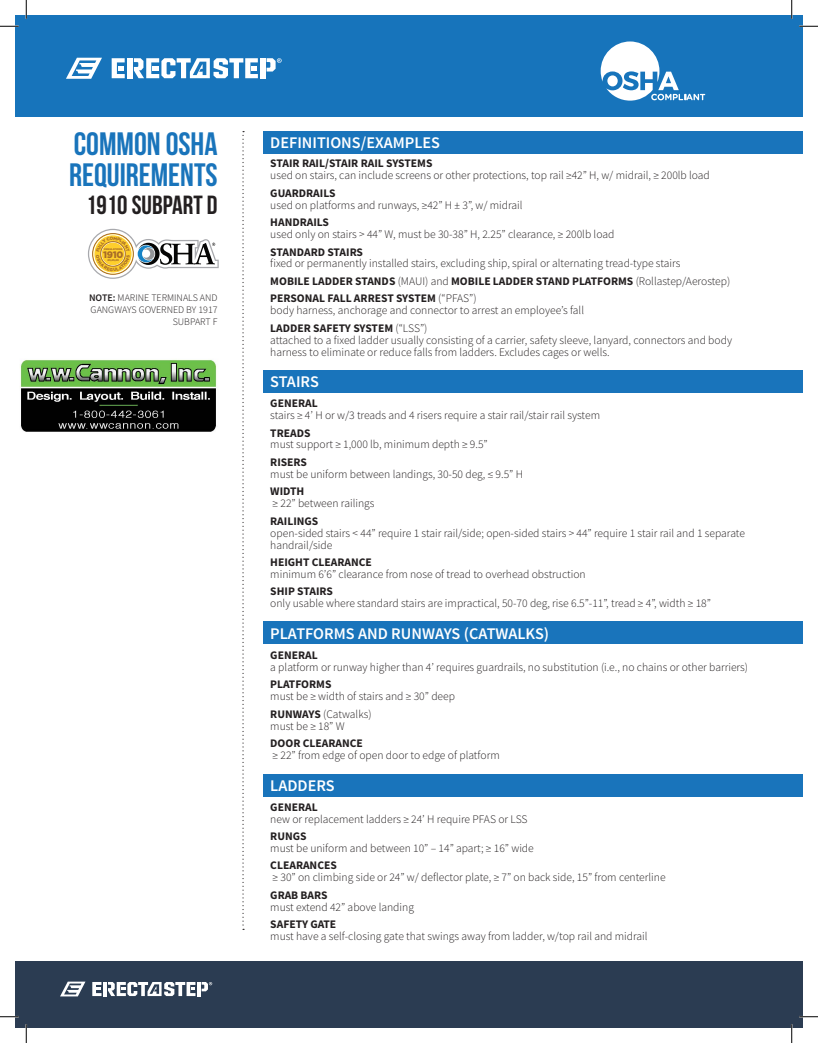
<style>
.page{position:relative;width:818px;height:1043px;background:#fff}
.page>*{position:absolute;margin:0;border:0;box-sizing:border-box;transform-origin:0 0}
.t1{font:32.38px/30.5px "Bebas Neue";color:#1974bb}
.t2{font:26.25px "Bebas Neue";color:#231f20}
.t3{font:600 16.25px "Source Sans Pro";color:#fff}
.t4{font:300 11.5px/17.5px "Source Sans Pro";color:#231f20}
.t5{font:700 11.5px "Source Sans Pro";color:#231f20}
.t6{font:300 10px/11.9px "Source Sans Pro";color:#231f20;text-align:right}
.t7{font:900 9.38px "Gotham";color:#a76c28}
.t8{font:900 2.75px "Gotham";color:#a76c28}
.t9{font:900 2.5px "Gotham";letter-spacing:-.035em;color:#a76c28}
.s1{font-weight:600}
.s2{font-weight:700}
</style>
<div class="page">
<div style="left:15px;top:961px;width:787px;height:67px;background:#2b3c52"></div>
<div style="left:15px;top:15px;width:787px;height:101px;background:#1774bb"></div>
<svg style="left:60px;top:981px;width:25px;height:15px"></svg>
<hr style="left:197px;top:982px;width:4px;height:14px;background:#fff">
<hr style="left:103px;top:982px;width:4px;height:14px;background:#fff">
<svg style="left:92px;top:982px;width:9px;height:14px"></svg>
<svg style="left:108px;top:982px;width:87px;height:14px"></svg>
<svg style="left:202px;top:982px;width:10px;height:9px"></svg>
<svg style="left:66px;top:58px;width:36px;height:21px"></svg>
<div style="left:260px;top:58px;width:5px;height:20px;background:#fff"></div>
<div style="left:127px;top:58px;width:6px;height:20px;background:#fff"></div>
<svg style="left:112px;top:58px;width:13px;height:20px"></svg>
<svg style="left:134px;top:58px;width:124px;height:20px"></svg>
<svg style="left:266px;top:58px;width:15px;height:14px"></svg>
<svg style="left:600px;top:41px;width:105px;height:60px"></svg>
<div style="left:263px;top:131px;width:539px;height:22px;background:#1974bb"></div>
<div style="left:263px;top:370px;width:539px;height:22px;background:#1974bb"></div>
<div style="left:263px;top:622px;width:539px;height:22px;background:#1974bb"></div>
<div style="left:263px;top:774px;width:539px;height:22px;background:#1974bb"></div>
<svg style="left:242px;top:131px;width:2px;height:799px"></svg>
<svg style="left:0;top:25px;width:19px;height:2px"></svg>
<svg style="left:799px;top:25px;width:19px;height:2px"></svg>
<svg style="left:0;top:1016px;width:19px;height:1px"></svg>
<svg style="left:799px;top:1015px;width:19px;height:2px"></svg>
<svg style="left:25px;top:0;width:2px;height:19px"></svg>
<svg style="left:25px;top:1024px;width:2px;height:18px"></svg>
<svg style="left:790px;top:0;width:2px;height:19px"></svg>
<svg style="left:791px;top:1024px;width:1px;height:18px"></svg>
<img style="left:20px;top:359px;width:197px;height:73px">
<svg style="left:88px;top:229px;width:131px;height:50px"></svg>
<h1 class="t1" style="left:69px;top:128px;width:150px">COMMON OSHA<br>REQUIREMENTS</h1>
<h2 class="t2" style="left:86px;top:191px;width:133px">1910 SUBPART D</h2>
<p class="t9" style="left:104px;top:248px;width:20px">REGULATIONS</p>
<p class="t7" style="left:103px;top:248px;width:22px">1910</p>
<p class="t8" style="left:108px;top:258px;width:13px">23,25,29</p>
<p class="t6" style="left:89px;top:291px;width:130px"><span class="s1">NOTE:</span> MARINE TERMINALS AND<br>GANGWAYS GOVERNED BY 1917<br>SUBPART F</p>
<h3 class="t3" style="left:270px;top:132px;width:171px">DEFINITIONS/EXAMPLES</h3>
<p class="t5" style="left:270px;top:156px;width:164px">STAIR RAIL/STAIR RAIL SYSTEMS</p>
<p class="t4" style="left:270px;top:167px;width:441px">used on stairs, can include screens or other protections, top rail ≥42” H, w/ midrail, ≥ 200lb load</p>
<p class="t5" style="left:270px;top:185px;width:67px">GUARDRAILS</p>
<p class="t4" style="left:270px;top:196px;width:254px">used on platforms and runways, ≥42” H ± 3”, w/ midrail</p>
<p class="t5" style="left:270px;top:214px;width:60px">HANDRAILS</p>
<p class="t4" style="left:270px;top:225px;width:345px">used only on stairs &gt; 44” W, must be 30-38” H, 2.25” clearance, ≥ 200lb load</p>
<p class="t5" style="left:270px;top:244px;width:94px">STANDARD STAIRS</p>
<p class="t4" style="left:270px;top:255px;width:461px">fixed or permanently installed stairs, excluding ship, spiral or alternating tread-type stairs<br><span class="s2">MOBILE LADDER STANDS</span> (MAUI) and <span class="s2">MOBILE LADDER STAND PLATFORMS</span> (Rollastep/Aerostep)<br><span class="s2">PERSONAL FALL ARREST SYSTEM</span> (“PFAS”)</p>
<p class="t4" style="left:270px;top:302px;width:315px">body harness, anchorage and connector to arrest an employee’s fall<br><span class="s2">LADDER SAFETY SYSTEM</span> (“LSS”)</p>
<p class="t4" style="left:270px;top:334px;width:463px;line-height:11.9px">attached to a fixed ladder usually consisting of a carrier, safety sleeve, lanyard, connectors and body harness to eliminate or reduce falls from ladders. Excludes cages or wells.</p>
<h3 class="t3" style="left:270px;top:372px;width:50px">STAIRS</h3>
<p class="t5" style="left:270px;top:395px;width:49px">GENERAL</p>
<p class="t4" style="left:270px;top:406px;width:331px">stairs ≥ 4’ H or w/3 treads and 4 risers require a stair rail/stair rail system</p>
<p class="t5" style="left:270px;top:425px;width:42px">TREADS</p>
<p class="t4" style="left:270px;top:436px;width:219px">must support ≥ 1,000 lb, minimum depth ≥ 9.5”</p>
<p class="t5" style="left:270px;top:454px;width:38px">RISERS</p>
<p class="t4" style="left:270px;top:465px;width:254px">must be uniform between landings, 30-50 deg, ≤ 9.5” H</p>
<p class="t5" style="left:270px;top:484px;width:36px">WIDTH</p>
<p class="t4" style="left:272px;top:494px;width:103px">≥ 22” between railings</p>
<p class="t5" style="left:270px;top:513px;width:50px">RAILINGS</p>
<p class="t4" style="left:270px;top:527px;width:476px;line-height:11.9px">open-sided stairs &lt; 44” require 1 stair rail/side; open-sided stairs &gt; 44” require 1 stair rail and 1 separate handrail/side</p>
<p class="t5" style="left:270px;top:554px;width:103px">HEIGHT CLEARANCE</p>
<p class="t4" style="left:270px;top:565px;width:317px">minimum 6’6” clearance from nose of tread to overhead obstruction</p>
<p class="t5" style="left:270px;top:584px;width:64px">SHIP STAIRS</p>
<p class="t4" style="left:270px;top:594px;width:442px">only usable where standard stairs are impractical, 50-70 deg, rise 6.5”-11”, tread ≥ 4”, width ≥ 18”</p>
<h3 class="t3" style="left:270px;top:623px;width:280px">PLATFORMS AND RUNWAYS (CATWALKS)</h3>
<p class="t5" style="left:270px;top:647px;width:49px">GENERAL</p>
<p class="t4" style="left:270px;top:658px;width:479px">a platform or runway higher than 4’ requires guardrails, no substitution (i.e., no chains or other barriers)</p>
<p class="t5" style="left:270px;top:676px;width:63px">PLATFORMS</p>
<p class="t4" style="left:270px;top:687px;width:186px">must be ≥ width of stairs and ≥ 30” deep<br><span class="s2">RUNWAYS</span> (Catwalks)</p>
<p class="t4" style="left:270px;top:717px;width:76px">must be ≥ 18” W</p>
<p class="t5" style="left:270px;top:735px;width:94px">DOOR CLEARANCE</p>
<p class="t4" style="left:272px;top:746px;width:229px">≥ 22” from edge of open door to edge of platform</p>
<h3 class="t3" style="left:270px;top:775px;width:66px">LADDERS</h3>
<p class="t5" style="left:270px;top:799px;width:49px">GENERAL</p>
<p class="t4" style="left:270px;top:810px;width:259px">new or replacement ladders ≥ 24’ H require PFAS or LSS</p>
<p class="t5" style="left:270px;top:828px;width:38px">RUNGS</p>
<p class="t4" style="left:270px;top:839px;width:265px">must be uniform and between 10” – 14” apart; ≥ 16” wide</p>
<p class="t5" style="left:270px;top:857px;width:68px">CLEARANCES</p>
<p class="t4" style="left:272px;top:868px;width:394px">≥ 30” on climbing side or 24” w/ deflector plate, ≥ 7” on back side, 15” from centerline</p>
<p class="t5" style="left:270px;top:887px;width:59px">GRAB BARS</p>
<p class="t4" style="left:270px;top:898px;width:145px">must extend 42” above landing</p>
<p class="t5" style="left:270px;top:916px;width:67px">SAFETY GATE</p>
<p class="t4" style="left:270px;top:927px;width:379px">must have a self-closing gate that swings away from ladder, w/top rail and midrail</p>
</div>
